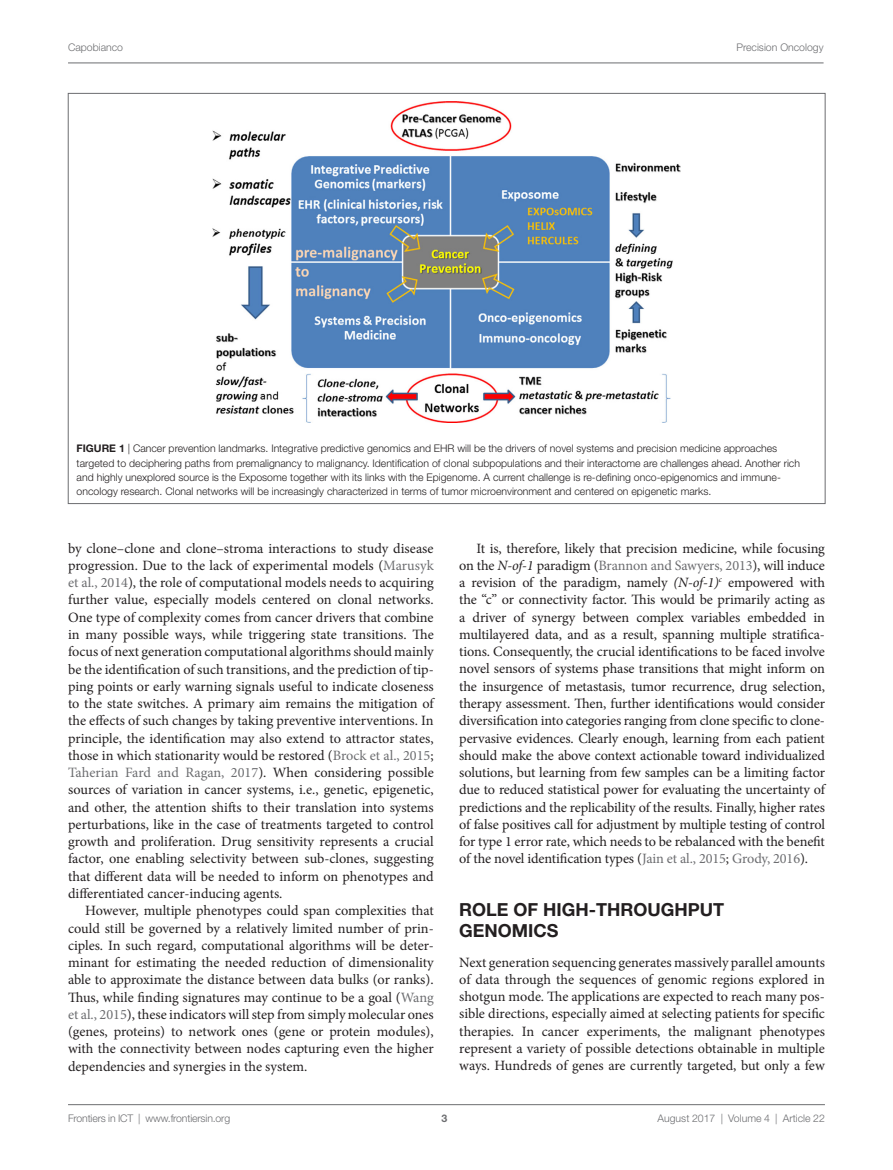
<style>
.page{position:relative;width:893px;height:1170px;background:#fff}
.page>*{position:absolute;margin:0;border:0;box-sizing:border-box;transform-origin:0 0}
.t1{font:700 18px/21px "Helvetica Neue LT Std";color:#231f20}
.t2{font:14.25px/17.2px "Minion Pro";letter-spacing:-.005em;color:#231f20;text-align:justify}
.t3{font:300 10.5px/14.2px "Helvetica Neue LT Std";color:#231f20}
.t4{font:300 10.5px "Helvetica Neue LT Std";color:#6c6d70}
.t5{font:700 10.5px "Helvetica Neue LT Std";color:#6c6d70}
.s1{font-weight:700}
.s2{color:#6c6d70}
.s3{font-style:italic}
</style>
<div class="page">
<img style="left:213px;top:102px;width:467px;height:320px">
<hr style="left:68px;top:1104px;width:757px;height:1px;background:#6c6d70">
<hr style="left:68px;top:63px;width:755px;height:1px;background:#6c6d70">
<p class="t4" style="left:68px;top:41px;width:57px">Capobianco</p>
<p class="t4" style="left:736px;top:41px;width:89px">Precision Oncology</p>
<p class="t3" style="left:77px;top:441px;width:725px"><span class="s1">FIGURE 1</span> | Cancer prevention landmarks. Integrative predictive genomics and EHR will be the drivers of novel systems and precision medicine approaches targeted to deciphering paths from premalignancy to malignancy. Identification of clonal subpopulations and their interactome are challenges ahead. Another rich and highly unexplored source is the Exposome together with its links with the Epigenome. A current challenge is re-defining onco-epigenomics and immune&shy;oncology research. Clonal networks will be increasingly characterized in terms of tumor microenvironment and centered on epigenetic marks.</p>
<p class="t2" style="left:68px;top:539px;width:367px">by clone–clone and clone–stroma interactions to study disease progression. Due to the lack of experimental models (<span class="s2">Marusyk et al., 2014</span>), the role of computational models needs to acquiring further value, especially models centered on clonal networks.<br>One type of complexity comes from cancer drivers that combine in many possible ways, while triggering state transitions. The focus of next generation computational algorithms should mainly be the identification of such transitions, and the prediction of tip&shy;ping points or early warning signals useful to indicate closeness to the state switches. A primary aim remains the mitigation of the effects of such changes by taking preventive interventions. In principle, the identification may also extend to attractor states, those in which stationarity would be restored (<span class="s2">Brock et al., 2015</span>; <span class="s2">Taherian Fard and Ragan, 2017</span>). When considering possible sources of variation in cancer systems, i.e., genetic, epigenetic, and other, the attention shifts to their translation into systems perturbations, like in the case of treatments targeted to control growth and proliferation. Drug sensitivity represents a crucial factor, one enabling selectivity between sub-clones, suggesting that different data will be needed to inform on phenotypes and differentiated cancer-inducing agents.</p>
<p class="t2" style="left:68px;top:902px;width:367px;text-indent:17px">However, multiple phenotypes could span complexities that could still be governed by a relatively limited number of prin&shy;ciples. In such regard, computational algorithms will be deter&shy;minant for estimating the needed reduction of dimensionality able to approximate the distance between data bulks (or ranks).<br>Thus, while finding signatures may continue to be a goal (<span class="s2">Wang et al., 2015</span>), these indicators will step from simply molecular ones (genes, proteins) to network ones (gene or protein modules), with the connectivity between nodes capturing even the higher dependencies and synergies in the system.</p>
<p class="t2" style="left:459px;top:539px;width:367px;text-indent:17px">It is, therefore, likely that precision medicine, while focusing on the <span class="s3">N-of-1</span> paradigm (<span class="s2">Brannon and Sawyers, 2013</span>), will induce a revision of the paradigm, namely <span class="s3">(N-of-1)</span><sup>c</sup> empowered with the “c” or connectivity factor. This would be primarily acting as a driver of synergy between complex variables embedded in multilayered data, and as a result, spanning multiple stratifica&shy;tions. Consequently, the crucial identifications to be faced involve novel sensors of systems phase transitions that might inform on the insurgence of metastasis, tumor recurrence, drug selection, therapy assessment. Then, further identifications would consider diversification into categories ranging from clone specific to clone&shy;pervasive evidences. Clearly enough, learning from each patient should make the above context actionable toward individualized solutions, but learning from few samples can be a limiting factor due to reduced statistical power for evaluating the uncertainty of predictions and the replicability of the results. Finally, higher rates of false positives call for adjustment by multiple testing of control for type 1 error rate, which needs to be rebalanced with the benefit of the novel identification types (<span class="s2">Jain et al., 2015</span>; <span class="s2">Grody, 2016</span>).</p>
<p class="t1" style="left:459px;top:898px;width:254px">ROLE OF HIGH-THROUGHPUT<br>GENOMICS</p>
<p class="t2" style="left:459px;top:953px;width:367px">Next generation sequencing generates massively parallel amounts of data through the sequences of genomic regions explored in shotgun mode. The applications are expected to reach many pos&shy;sible directions, especially aimed at selecting patients for specific therapies. In cancer experiments, the malignant phenotypes represent a variety of possible detections obtainable in multiple ways. Hundreds of genes are currently targeted, but only a few</p>
<p class="t4" style="left:68px;top:1111px;width:164px">Frontiers in ICT | www.frontiersin.org</p>
<p class="t4" style="left:658px;top:1111px;width:169px">August 2017 | Volume 4 | Article 22</p>
<p class="t5" style="left:441px;top:1111px;width:7px">3</p>
</div>
